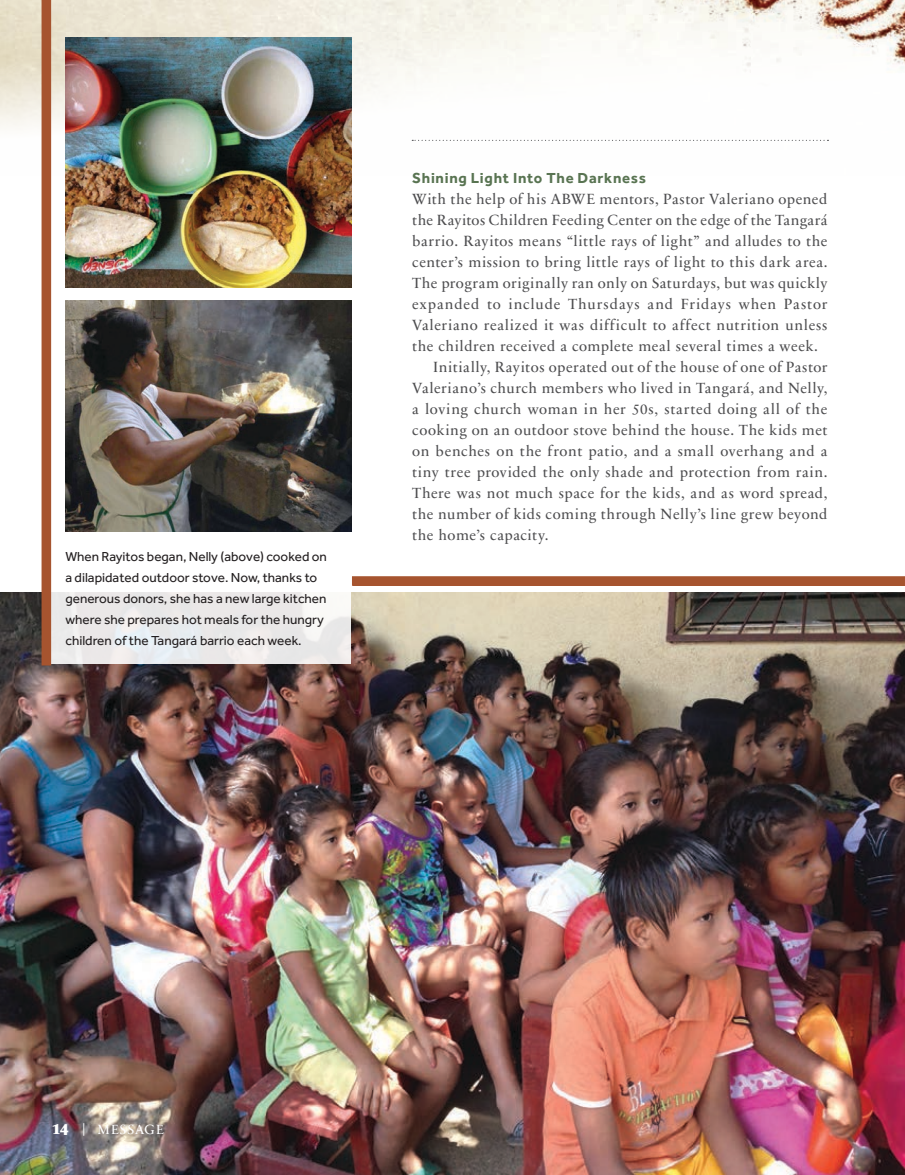
<style>
.page{position:relative;width:905px;height:1175px;background:#fff}
.page>*{position:absolute;margin:0;border:0;box-sizing:border-box;transform-origin:0 0}
.bodytext{font:15px/21px "Sabon Next LT Pro";letter-spacing:.035em;color:#4d4d4f;text-align:justify}
.bodytext-2{font:700 15px "Effra";letter-spacing:.05em;color:#597452}
.t1{font:13.5px/21px "Effra";color:#231f20}
.t2{font:13.5px "Sabon Next LT Pro";letter-spacing:.06em;color:#fff}
.s1{font-weight:900;font-size:15.75px}
.s2{font-family:"Gotham"}
</style>
<div class="page">
<img style="left:0;top:0;width:829px;height:175px">
<img style="left:0;top:592px;width:904px;height:582px">
<img style="left:65px;top:37px;width:286px;height:251px">
<img style="left:65px;top:300px;width:286px;height:231px">
<div style="left:46px;top:545px;width:305px;height:119px;background:linear-gradient(to right,#f2f2f3,#f5f4f4)"></div>
<div style="left:42px;top:0;width:9px;height:665px;background:#a6542f"></div>
<svg style="left:412px;top:140px;width:416px;height:1px"></svg>
<div style="left:353px;top:577px;width:551px;height:8px;background:#a6542f"></div>
<div style="left:352px;top:576px;width:552px;height:10px;border:2px solid #a6542f"></div>
<img style="left:617px;top:0;width:287px;height:87px">
<p class="t1" style="left:65px;top:545px;width:263px">When Rayitos began, Nelly (above) cooked on a dilapidated outdoor stove. Now, thanks to generous donors, she has a new large kitchen where she prepares hot meals for the hungry children of the Tangará barrio each week.</p>
<p class="bodytext-2" style="left:412px;top:169px;width:235px">Shining Light Into The Darkness</p>
<p class="bodytext" style="left:412px;top:188px;width:417px">With the help of his ABWE mentors, Pastor Valeriano opened the Rayitos Children Feeding Center on the edge of the Tangará barrio. Rayitos means “little rays of light” and alludes to the center’s mission to bring little rays of light to this dark area.<br>The program originally ran only on Saturdays, but was quickly expanded to include Thursdays and Fridays when Pastor Valeriano realized it was difficult to affect nutrition unless the children received a complete meal several times a week.</p>
<p class="bodytext" style="left:412px;top:356px;width:417px;text-indent:21px">Initially, Rayitos operated out of the house of one of Pastor Valeriano’s church members who lived in Tangará, and Nelly, a loving church woman in her 50s, started doing all of the cooking on an outdoor stove behind the house. The kids met on benches on the front patio, and a small overhang and a tiny tree provided the only shade and protection from rain.<br>There was not much space for the kids, and as word spread, the number of kids coming through Nelly’s line grew beyond the home’s capacity.</p>
<p class="t2" style="left:52px;top:1118px;width:114px"><span class="s1">14</span> <span class="s2">|</span> MESSAGE</p>
</div>
